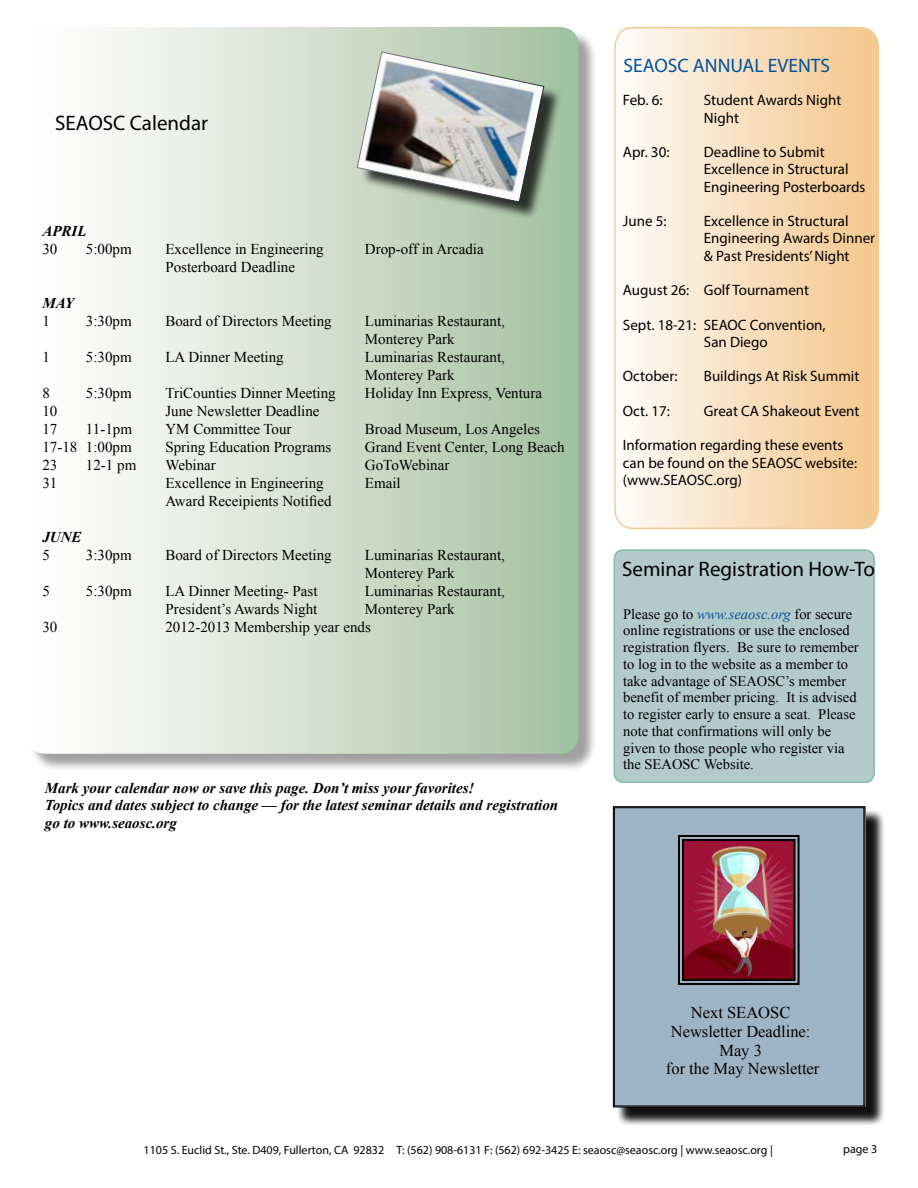
<style>
.page{position:relative;width:918px;height:1188px;background:#fff}
.page>*{position:absolute;margin:0;border:0;box-sizing:border-box;transform-origin:0 0}
.t1{font:21px "Myriad Pro";color:#000}
.t2{font:19.5px "Myriad Pro";color:#00539b}
.t3{font:16.5px/18.9px "Times New Roman";color:#000;text-align:center}
.t4{font:15px/18px "Times New Roman";color:#000}
.t5{font:15px/17.2px "Myriad Pro";color:#000}
.t6{font:italic 700 15px/17.2px "Times New Roman";color:#000}
.t7{font:14.55px/16.8px "Times New Roman";color:#000}
.t8{font:12px "Myriad Pro";color:#000}
.s1{font-style:italic;color:#00539b}
</style>
<div class="page">
<div style="left:29px;top:29px;width:568px;height:743px;background:#000;opacity:.75"></div>
<div style="left:27px;top:27px;width:552px;height:727px;background:linear-gradient(to right,#fff,#a5c19f);border-radius:18px"></div>
<svg style="left:614px;top:27px;width:265px;height:503px"></svg>
<div style="left:360px;top:55px;width:202px;height:166px;background:#000;opacity:.75"></div>
<img style="left:356px;top:51px;width:189px;height:152px">
<div style="left:614px;top:550px;width:260px;height:232px;background:#b2caca;border-radius:9px"></div>
<div style="left:613px;top:549px;width:262px;height:234px;border:1px solid #007549;border-radius:9px"></div>
<div style="left:616px;top:809px;width:269px;height:317px;background:#000;opacity:.75"></div>
<svg style="left:613px;top:806px;width:252px;height:301px"></svg>
<div style="left:614px;top:807px;width:250px;height:299px;border:1px solid #000"></div>
<h1 class="t1" style="left:55px;top:110px;width:154px">SEAOSC Calendar</h1>
<p class="t6" style="left:42px;top:222px;width:46px">APRIL</p>
<p class="t4" style="left:42px;top:240px;width:16px">30</p>
<p class="t4" style="left:86px;top:240px;width:47px">5:00pm</p>
<p class="t4" style="left:165px;top:240px;width:160px">Excellence in Engineering</p>
<p class="t4" style="left:365px;top:240px;width:120px">Drop-off in Arcadia</p>
<p class="t4" style="left:165px;top:258px;width:131px">Posterboard Deadline</p>
<p class="t6" style="left:42px;top:294px;width:33px">MAY</p>
<p class="t4" style="left:42px;top:312px;width:9px">1</p>
<p class="t4" style="left:86px;top:312px;width:47px">3:30pm</p>
<p class="t4" style="left:165px;top:312px;width:168px">Board of Directors Meeting</p>
<p class="t4" style="left:365px;top:312px;width:141px">Luminarias Restaurant,<br>Monterey Park</p>
<p class="t4" style="left:42px;top:348px;width:9px">1</p>
<p class="t4" style="left:86px;top:348px;width:47px">5:30pm</p>
<p class="t4" style="left:165px;top:348px;width:120px">LA Dinner Meeting</p>
<p class="t4" style="left:365px;top:348px;width:141px">Luminarias Restaurant,<br>Monterey Park</p>
<p class="t4" style="left:42px;top:384px;width:9px">8</p>
<p class="t4" style="left:86px;top:384px;width:47px">5:30pm</p>
<p class="t4" style="left:165px;top:384px;width:172px">TriCounties Dinner Meeting</p>
<p class="t4" style="left:365px;top:384px;width:179px">Holiday Inn Express, Ventura</p>
<p class="t4" style="left:42px;top:402px;width:16px">10</p>
<p class="t4" style="left:165px;top:402px;width:156px">June Newsletter Deadline</p>
<p class="t4" style="left:42px;top:420px;width:16px">17</p>
<p class="t4" style="left:86px;top:420px;width:48px">11-1pm</p>
<p class="t4" style="left:165px;top:420px;width:128px">YM Committee Tour</p>
<p class="t4" style="left:365px;top:420px;width:176px">Broad Museum, Los Angeles</p>
<p class="t4" style="left:42px;top:438px;width:91px">17-18 1:00pm</p>
<p class="t4" style="left:165px;top:438px;width:167px">Spring Education Programs</p>
<p class="t4" style="left:365px;top:438px;width:201px">Grand Event Center, Long Beach</p>
<p class="t4" style="left:42px;top:456px;width:16px">23</p>
<p class="t4" style="left:86px;top:456px;width:52px">12-1 pm</p>
<p class="t4" style="left:165px;top:456px;width:52px">Webinar</p>
<p class="t4" style="left:365px;top:456px;width:86px">GoToWebinar</p>
<p class="t4" style="left:42px;top:474px;width:16px">31</p>
<p class="t4" style="left:165px;top:474px;width:160px">Excellence in Engineering</p>
<p class="t4" style="left:365px;top:474px;width:37px">Email</p>
<p class="t4" style="left:165px;top:492px;width:168px">Award Receipients Notified</p>
<p class="t6" style="left:42px;top:528px;width:41px">JUNE</p>
<p class="t4" style="left:42px;top:546px;width:9px">5</p>
<p class="t4" style="left:86px;top:546px;width:47px">3:30pm</p>
<p class="t4" style="left:165px;top:546px;width:168px">Board of Directors Meeting</p>
<p class="t4" style="left:365px;top:546px;width:141px">Luminarias Restaurant,<br>Monterey Park</p>
<p class="t4" style="left:42px;top:582px;width:9px">5</p>
<p class="t4" style="left:86px;top:582px;width:47px">5:30pm</p>
<p class="t4" style="left:165px;top:582px;width:154px">LA Dinner Meeting- Past</p>
<p class="t4" style="left:365px;top:582px;width:141px">Luminarias Restaurant,</p>
<p class="t4" style="left:165px;top:600px;width:153px">President’s Awards Night</p>
<p class="t4" style="left:365px;top:600px;width:91px">Monterey Park</p>
<p class="t4" style="left:42px;top:618px;width:16px">30</p>
<p class="t4" style="left:165px;top:618px;width:207px">2012-2013 Membership year ends</p>
<p class="t6" style="left:45px;top:779px;width:431px">Mark your calendar now or save this page. Don’t miss your favorites!</p>
<p class="t6" style="left:45px;top:796px;width:515px">Topics and dates subject to change — for the latest seminar details and registration go to www.seaosc.org</p>
<h2 class="t2" style="left:624px;top:53px;width:208px">SEAOSC ANNUAL EVENTS</h2>
<p class="t5" style="left:623px;top:91px;width:41px">Feb. 6:</p>
<p class="t5" style="left:704px;top:91px;width:139px">Student Awards Night<br>Night</p>
<p class="t5" style="left:623px;top:143px;width:48px">Apr. 30:</p>
<p class="t5" style="left:704px;top:143px;width:163px">Deadline to Submit<br>Excellence in Structural<br>Engineering Posterboards</p>
<p class="t5" style="left:623px;top:212px;width:45px">June 5:</p>
<p class="t5" style="left:704px;top:212px;width:173px">Excellence in Structural<br>Engineering Awards Dinner &amp; Past Presidents’ Night</p>
<p class="t5" style="left:623px;top:281px;width:188px">August 26: Golf Tournament</p>
<p class="t5" style="left:704px;top:316px;width:123px;text-indent:-81px">Sept. 18-21: SEAOC Convention,<br>San Diego</p>
<p class="t5" style="left:623px;top:367px;width:56px">October:</p>
<p class="t5" style="left:704px;top:367px;width:157px">Buildings At Risk Summit</p>
<p class="t5" style="left:623px;top:402px;width:49px">Oct. 17:</p>
<p class="t5" style="left:704px;top:402px;width:157px">Great CA Shakeout Event</p>
<p class="t5" style="left:623px;top:436px;width:236px">Information regarding these events can be found on the SEAOSC website: (www.SEAOSC.org)</p>
<h1 class="t1" style="left:622px;top:556px;width:254px">Seminar Registration How-To</h1>
<p class="t7" style="left:623px;top:605px;width:237px">Please go to <span class="s1">www.seaosc.org</span> for secure online registrations or use the enclosed registration flyers. Be sure to remember to log in to the website as a member to take advantage of SEAOSC’s member benefit of member pricing. It is advised to register early to ensure a seat. Please note that confirmations will only be given to those people who register via the SEAOSC Website.</p>
<p class="t3" style="left:666px;top:1002px;width:155px">Next SEAOSC<br>Newsletter Deadline:<br>May 3<br>for the May Newsletter</p>
<p class="t8" style="left:144px;top:1143px;width:631px">1105 S. Euclid St., Ste. D409, Fullerton, CA 92832 T: (562) 908-6131 F: (562) 692-3425 E: seaosc@seaosc.org | www.seaosc.org |</p>
<p class="t8" style="left:843px;top:1141px;width:36px">page 3</p>
</div>
